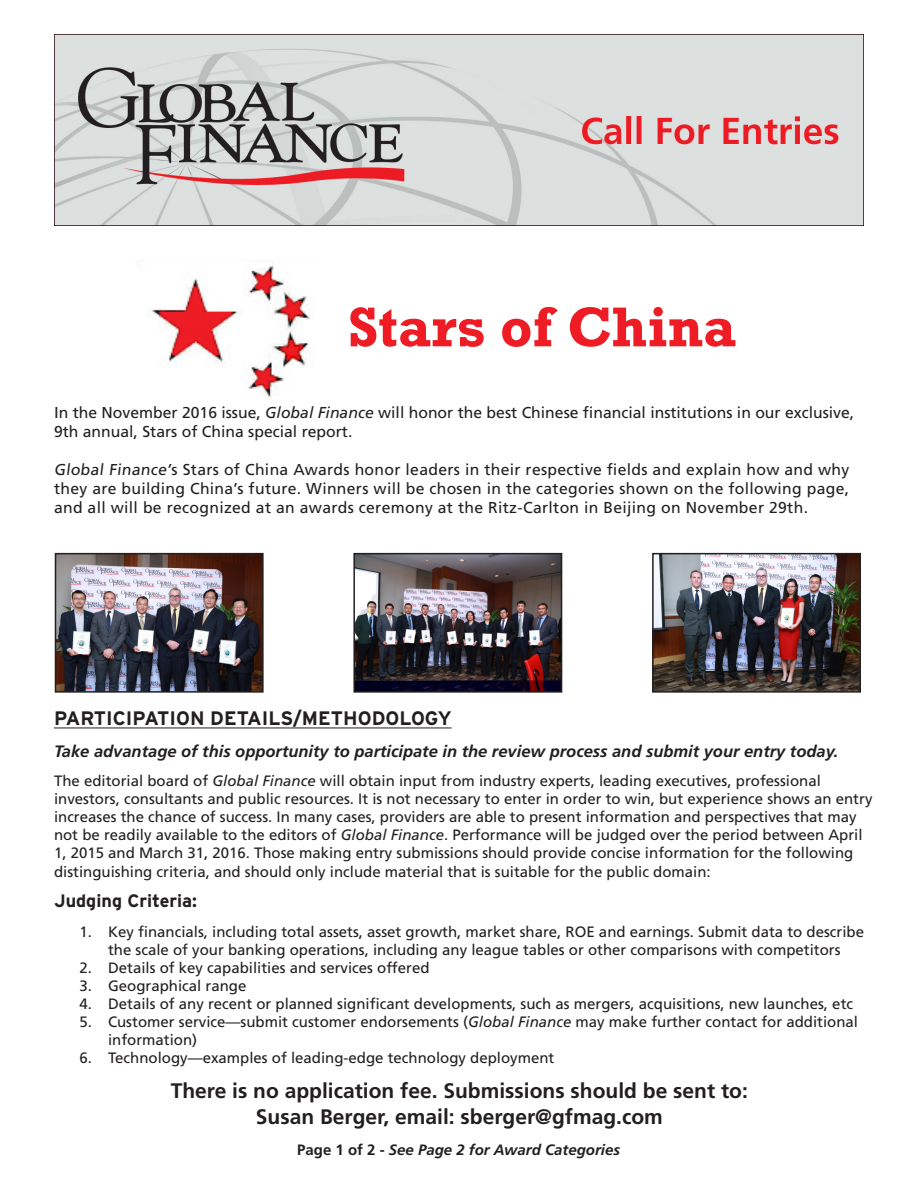
<style>
.page{position:relative;width:918px;height:1188px;background:#fff}
.page>*{position:absolute;margin:0;border:0;box-sizing:border-box;transform-origin:0 0}
.t1{font:700 57px "Rockwell";color:#ee1c25}
.t2{font:700 21px "Frutiger";color:#231f20}
.t3{font:700 19.5px "Interstate";color:#231f20}
.t4{font:700 18px "Interstate";color:#231f20}
.t5{font:italic 700 16.5px "Frutiger";color:#231f20}
.t6{font:15.75px/18.9px "Frutiger";color:#231f20}
.t7{font:15px/18.1px "Frutiger";color:#231f20}
.t8{font:italic 700 15px "Frutiger";color:#231f20}
.s1{font-family:"Interstate"}
.s2{font-style:italic}
.s3{font-style:normal}
</style>
<div class="page">
<img style="left:151px;top:264px;width:160px;height:134px">
<hr style="left:54px;top:728px;width:398px;height:1px;background:#231f20">
<img style="left:54px;top:35px;width:810px;height:190px">
<img style="left:356px;top:556px;width:203px;height:134px">
<div style="left:353px;top:553px;width:209px;height:140px;border:2px solid #231f20"></div>
<img style="left:655px;top:556px;width:203px;height:134px">
<div style="left:652px;top:553px;width:209px;height:140px;border:2px solid #231f20"></div>
<img style="left:58px;top:556px;width:203px;height:134px">
<div style="left:55px;top:553px;width:209px;height:140px;border:2px solid #231f20"></div>
<p class="t1" style="left:348px;top:293px;width:390px">Stars of China</p>
<p class="t6" style="left:54px;top:403px;width:802px"><span class="s1">I</span>n the November 2016 issue, <span class="s2">Global Finance</span> will honor the best Chinese financial institutions in our exclusive,<br>9th annual, Stars of China special report.</p>
<p class="t6" style="left:54px;top:460px;width:797px;text-align:justify">Global Finance’s Stars of China Awards honor leaders in their respective fields and explain how and why they are building China’s future. Winners will be chosen in the categories shown on the following page, and all will be recognized at an awards ceremony at the Ritz-Carlton in Beijing on November 29th.</p>
<p class="t3" style="left:54px;top:708px;width:399px">PARTICIPATION DETAILS/METHODOLOGY</p>
<p class="t5" style="left:54px;top:742px;width:786px">Take advantage of this opportunity to participate in the review process and submit your entry today.</p>
<p class="t7" style="left:54px;top:771px;width:820px">The editorial board of <span class="s2">Global Finance</span> will obtain input from industry experts, leading executives, professional investors, consultants and public resources. It is not necessary to enter in order to win, but experience shows an entry increases the chance of success. In many cases, providers are able to present information and perspectives that may not be readily available to the editors of <span class="s2">Global Finance</span>. Performance will be judged over the period between April 1, 2015 and March 31, 2016. Those making entry submissions should provide concise information for the following distinguishing criteria, and should only include material that is suitable for the public domain:</p>
<p class="t4" style="left:54px;top:891px;width:145px">Judging Criteria:</p>
<p class="t7" style="left:80px;top:923px;width:786px;text-align:center">1. Key financials, including total assets, asset growth, market share, ROE and earnings. Submit data to describe the scale of your banking operations, including any league tables or other comparisons with competitors</p>
<p class="t7" style="left:80px;top:959px;width:352px">2. Details of key capabilities and services offered</p>
<p class="t7" style="left:80px;top:977px;width:168px">3. Geographical range</p>
<p class="t7" style="left:80px;top:995px;width:775px">4. Details of any recent or planned significant developments, such as mergers, acquisitions, new launches, etc</p>
<p class="t7" style="left:108px;top:1013px;width:752px;text-indent:-28px">5. Customer service—submit customer endorsements (<span class="s2">Global Finance</span> may make further contact for additional information)</p>
<p class="t7" style="left:80px;top:1049px;width:476px">6. Technology—examples of leading-edge technology deployment</p>
<p class="t2" style="left:171px;top:1079px;width:579px">There is no application fee. Submissions should be sent to:</p>
<p class="t2" style="left:256px;top:1104px;width:408px">Susan Berger, email: sberger@gfmag.com</p>
<p class="t8" style="left:297px;top:1141px;width:324px"><span class="s3">Page 1 of 2 -</span> See Page 2 for Award Categories</p>
</div>
